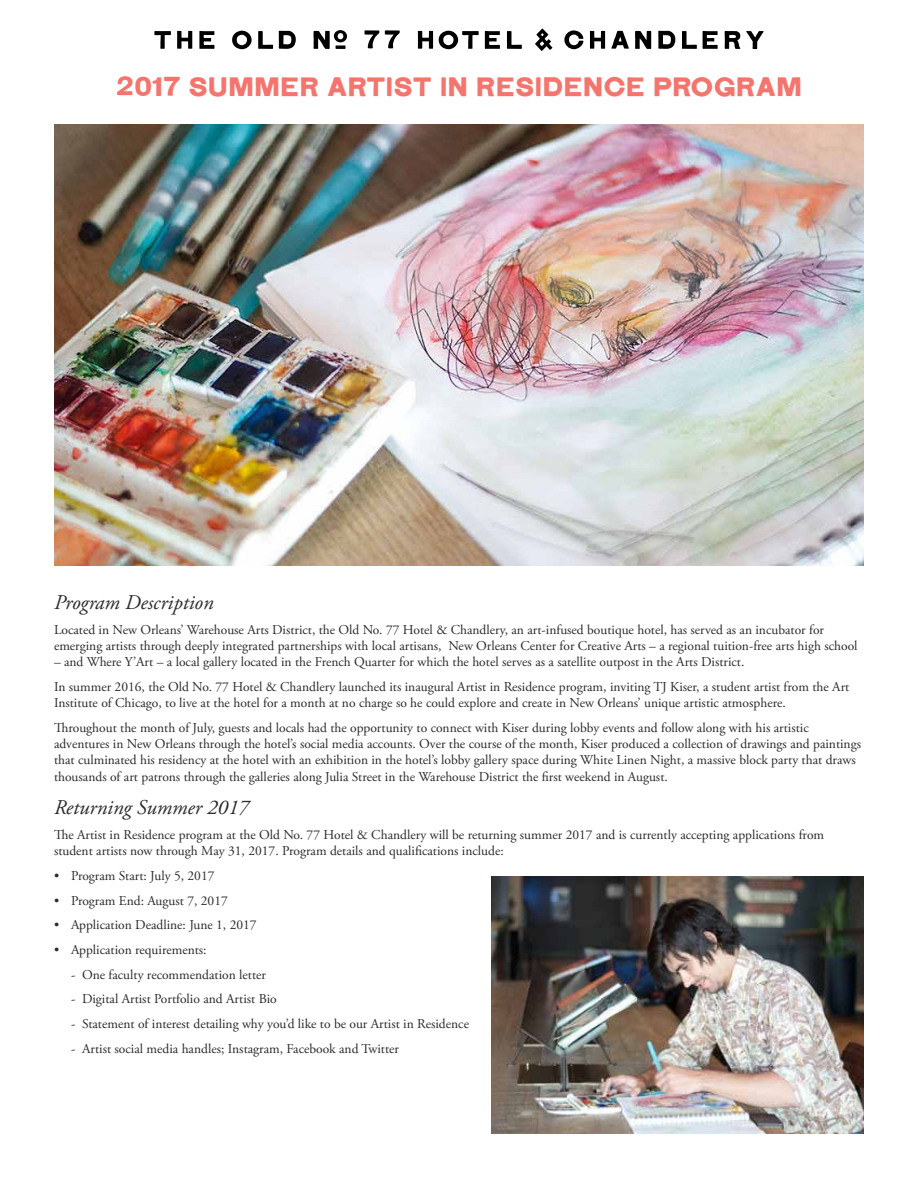
<style>
.page{position:relative;width:918px;height:1188px;background:#fff}
.page>*{position:absolute;margin:0;border:0;box-sizing:border-box;transform-origin:0 0}
.t1{font:36px "Times Gothic HPLHS";color:#f3756e}
.t2{font:italic 21px "Adobe Garamond Pro";color:#2c292a}
.t3{font:13.5px/16.2px "Adobe Garamond Pro";color:#2c292a}
</style>
<div class="page">
<svg style="left:154px;top:31px;width:17px;height:18px"></svg>
<svg style="left:177px;top:31px;width:15px;height:18px"></svg>
<svg style="left:199px;top:31px;width:15px;height:18px"></svg>
<svg style="left:232px;top:31px;width:20px;height:18px"></svg>
<svg style="left:258px;top:31px;width:15px;height:18px"></svg>
<svg style="left:279px;top:31px;width:17px;height:18px"></svg>
<svg style="left:365px;top:30px;width:14px;height:18px"></svg>
<svg style="left:385px;top:30px;width:15px;height:18px"></svg>
<svg style="left:418px;top:31px;width:15px;height:18px"></svg>
<svg style="left:439px;top:31px;width:40px;height:18px"></svg>
<svg style="left:485px;top:31px;width:15px;height:18px"></svg>
<svg style="left:507px;top:31px;width:15px;height:18px"></svg>
<svg style="left:564px;top:30px;width:19px;height:19px"></svg>
<svg style="left:590px;top:31px;width:15px;height:18px"></svg>
<svg style="left:611px;top:31px;width:18px;height:18px"></svg>
<svg style="left:635px;top:31px;width:16px;height:18px"></svg>
<svg style="left:658px;top:31px;width:17px;height:18px"></svg>
<svg style="left:682px;top:31px;width:15px;height:18px"></svg>
<svg style="left:703px;top:31px;width:15px;height:18px"></svg>
<svg style="left:725px;top:31px;width:15px;height:18px"></svg>
<svg style="left:746px;top:31px;width:18px;height:18px"></svg>
<svg style="left:314px;top:30px;width:33px;height:19px"></svg>
<svg style="left:535px;top:28px;width:17px;height:23px"></svg>
<img style="left:54px;top:124px;width:810px;height:441px">
<img style="left:491px;top:877px;width:373px;height:257px">
<h1 class="t1" style="left:116px;top:67px;width:688px">2017 SUMMER ARTIST IN RESIDENCE PROGRAM</h1>
<h2 class="t2" style="left:54px;top:590px;width:161px">Program Description</h2>
<p class="t3" style="left:54px;top:622px;width:805px">Located in New Orleans’ Warehouse Arts District, the Old No. 77 Hotel &amp; Chandlery, an art-infused boutique hotel, has served as an incubator for emerging artists through deeply integrated partnerships with local artisans, New Orleans Center for Creative Arts – a regional tuition-free arts high school</p>
<p class="t3" style="left:54px;top:650px;width:797px;line-height:24.8px">– and Where Y’Art – a local gallery located in the French Quarter for which the hotel serves as a satellite outpost in the Arts District.<br>In summer 2016, the Old No. 77 Hotel &amp; Chandlery launched its inaugural Artist in Residence program, inviting TJ Kiser, a student artist from the Art</p>
<p class="t3" style="left:54px;top:691px;width:756px;line-height:24.8px">Institute of Chicago, to live at the hotel for a month at no charge so he could explore and create in New Orleans’ unique artistic atmosphere.<br>Throughout the month of July, guests and locals had the opportunity to connect with Kiser during lobby events and follow along with his artistic</p>
<p class="t3" style="left:54px;top:736px;width:809px">adventures in New Orleans through the hotel’s social media accounts. Over the course of the month, Kiser produced a collection of drawings and paintings that culminated his residency at the hotel with an exhibition in the hotel’s lobby gallery space during White Linen Night, a massive block party that draws thousands of art patrons through the galleries along Julia Street in the Warehouse District the first weekend in August.</p>
<h2 class="t2" style="left:54px;top:795px;width:197px">Returning Summer 2017</h2>
<p class="t3" style="left:54px;top:827px;width:772px">The Artist in Residence program at the Old No. 77 Hotel &amp; Chandlery will be returning summer 2017 and is currently accepting applications from student artists now through May 31, 2017. Program details and qualifications include:</p>
<p class="t3" style="left:54px;top:868px;width:162px">• Program Start: July 5, 2017</p>
<p class="t3" style="left:54px;top:893px;width:175px">• Program End: August 7, 2017</p>
<p class="t3" style="left:54px;top:917px;width:204px">• Application Deadline: June 1, 2017</p>
<p class="t3" style="left:54px;top:942px;width:154px">• Application requirements:</p>
<p class="t3" style="left:71px;top:967px;width:197px">- One faculty recommendation letter</p>
<p class="t3" style="left:71px;top:991px;width:207px">- Digital Artist Portfolio and Artist Bio</p>
<p class="t3" style="left:71px;top:1016px;width:400px">- Statement of interest detailing why you’d like to be our Artist in Residence</p>
<p class="t3" style="left:71px;top:1041px;width:329px">- Artist social media handles; Instagram, Facebook and Twitter</p>
</div>
